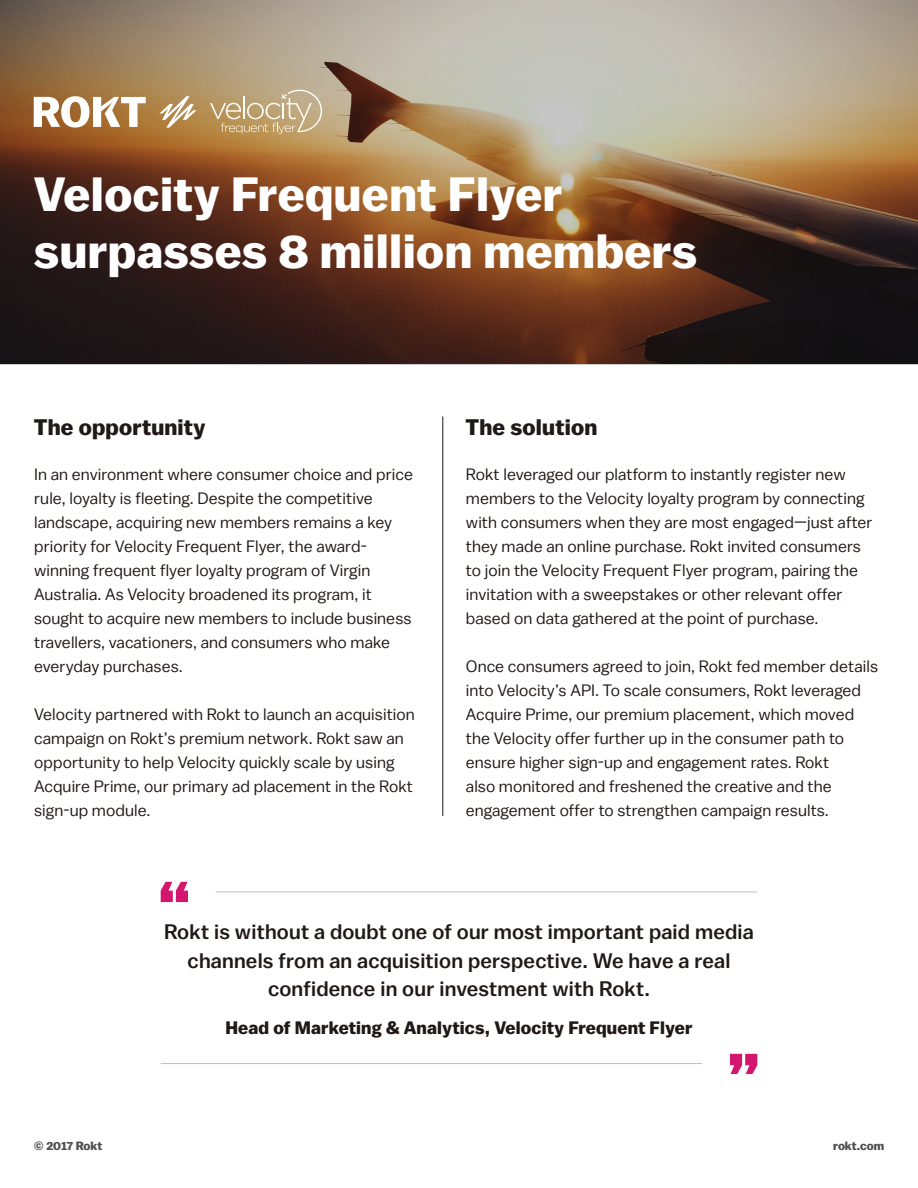
<style>
.page{position:relative;width:918px;height:1188px;background:#fff}
.page>*{position:absolute;margin:0;border:0;box-sizing:border-box;transform-origin:0 0}
.t1{font:700 48px/57px "Balto";letter-spacing:.01em;color:#fff}
.t2{font:700 22.5px "Balto";letter-spacing:.01em;color:#1f1917}
.t3{font:500 21px/28.5px "Balto";letter-spacing:.01em;color:#1f1917;text-align:center}
.t4{font:700 18px "Balto";letter-spacing:.01em;color:#1f1917}
.t5{font:16.5px/24px "Balto";letter-spacing:.005em;color:#1f1917}
.t6{font:700 12px "Balto";letter-spacing:-.005em;color:#4f4f4f}
</style>
<div class="page">
<svg style="left:0;top:0;width:918px;height:364px;background:#7c604a"></svg>
<hr style="left:443px;top:416px;width:1px;height:400px;background:#1f1917">
<svg style="left:161px;top:882px;width:27px;height:20px"></svg>
<hr style="left:216px;top:892px;width:541px;height:1px;background:#c1bfbe">
<svg style="left:730px;top:1054px;width:27px;height:20px"></svg>
<hr style="left:161px;top:1063px;width:541px;height:1px;background:#c1bfbe">
<svg style="left:210px;top:89px;width:113px;height:45px;background:#c5ac83"></svg>
<svg style="left:34px;top:96px;width:112px;height:32px"></svg>
<svg style="left:159px;top:96px;width:38px;height:32px"></svg>
<p class="t1" style="left:34px;top:165px;width:665px">Velocity Frequent Flyer surpasses 8 million members</p>
<p class="t2" style="left:34px;top:413px;width:173px">The opportunity</p>
<p class="t2" style="left:465px;top:413px;width:133px">The solution</p>
<p class="t5" style="left:34px;top:462px;width:380px">In an environment where consumer choice and price rule, loyalty is fleeting. Despite the competitive landscape, acquiring new members remains a key priority for Velocity Frequent Flyer, the award&shy;winning frequent flyer loyalty program of Virgin Australia. As Velocity broadened its program, it sought to acquire new members to include business travellers, vacationers, and consumers who make everyday purchases.</p>
<p class="t5" style="left:34px;top:702px;width:382px">Velocity partnered with Rokt to launch an acquisition campaign on Rokt’s premium network. Rokt saw an opportunity to help Velocity quickly scale by using Acquire Prime, our primary ad placement in the Rokt sign-up module.</p>
<p class="t5" style="left:466px;top:462px;width:408px">Rokt leveraged our platform to instantly register new members to the Velocity loyalty program by connecting with consumers when they are most engaged—just after they made an online purchase. Rokt invited consumers to join the Velocity Frequent Flyer program, pairing the invitation with a sweepstakes or other relevant offer based on data gathered at the point of purchase.</p>
<p class="t5" style="left:466px;top:654px;width:414px">Once consumers agreed to join, Rokt fed member details into Velocity’s API. To scale consumers, Rokt leveraged Acquire Prime, our premium placement, which moved the Velocity offer further up in the consumer path to ensure higher sign-up and engagement rates. Rokt<br>also monitored and freshened the creative and the engagement offer to strengthen campaign results.</p>
<p class="t3" style="left:164px;top:917px;width:591px">Rokt is without a doubt one of our most important paid media channels from an acquisition perspective. We have a real confidence in our investment with Rokt.</p>
<p class="t4" style="left:225px;top:1016px;width:469px">Head of Marketing &amp; Analytics, Velocity Frequent Flyer</p>
<p class="t6" style="left:34px;top:1139px;width:70px">© 2017 Rokt</p>
<p class="t6" style="left:833px;top:1138px;width:53px">rokt.com</p>
</div>
